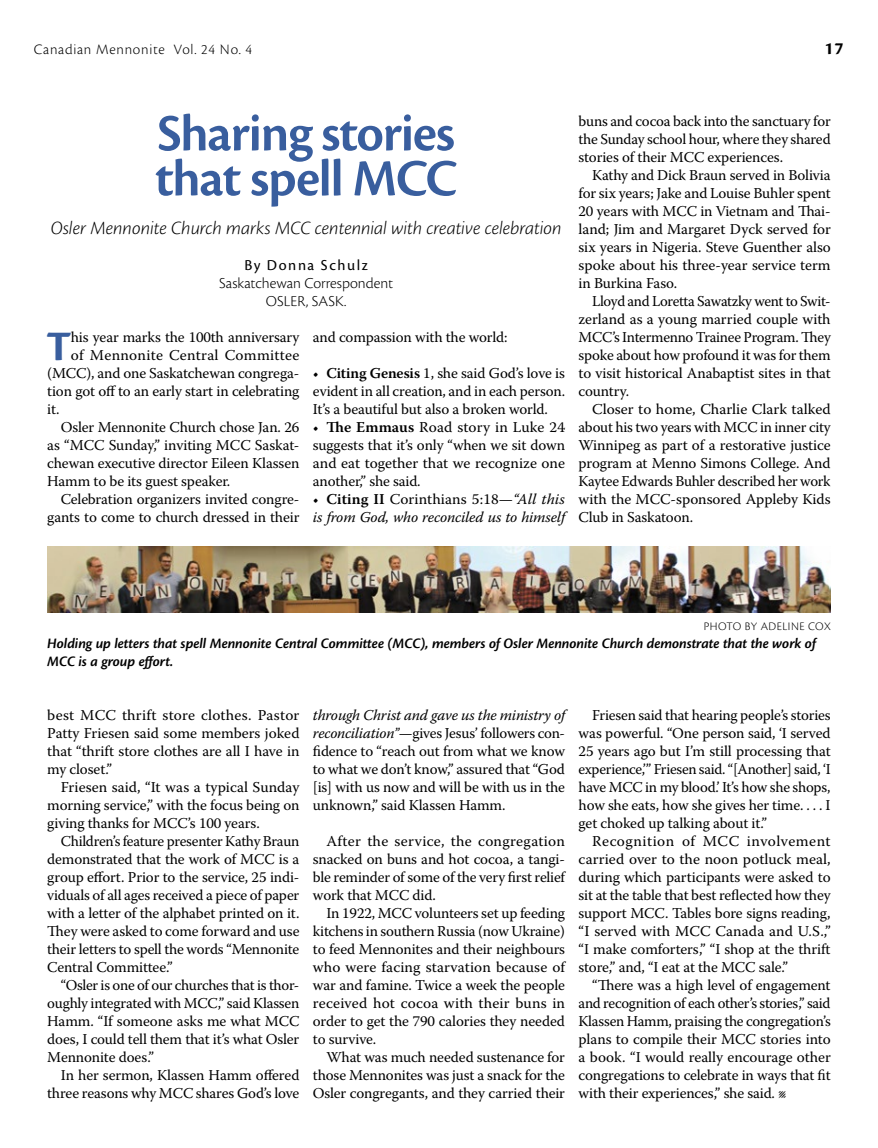
<style>
.page{position:relative;width:878px;height:1148px;background:#fff}
.page>*{position:absolute;margin:0;border:0;box-sizing:border-box;transform-origin:0 0}
.t1{font:600 54px/45px "Cronos Pro";color:#395e9e}
.t2{font:700 43.65px "Cronos Pro";color:#395e9e}
.t3{font:italic 300 19.5px "Cronos Pro";letter-spacing:-.005em;color:#000}
.t4{font:700 18px "Cronos Pro";color:#000}
.t5{font:300 15.75px/18px "Cronos Pro";letter-spacing:.005em;color:#000;text-align:center}
.t6{font:15.75px "Cronos Pro";letter-spacing:.105em;color:#000}
.t7{font:15px/18px "Warnock Pro";letter-spacing:-.01em;color:#000;text-align:justify}
.t8{font:italic 600 15px/18px "Cronos Pro";letter-spacing:-.005em;color:#000}
.t9{font:italic 15px/18px "Warnock Pro";letter-spacing:-.01em;color:#000}
.t10{font:300 15px "Cronos Pro";letter-spacing:.05em;color:#000}
.t11{font:15px "Warnock Pro";letter-spacing:.02em;color:#000}
.t12{font:300 12px "Cronos Pro";letter-spacing:.035em;color:#000}
.s1{font-weight:600}
.s2{font-style:normal}
.s3{font-weight:600;font-style:normal}
.s4{font-style:italic}
</style>
<div class="page">
<img style="left:47px;top:546px;width:783px;height:66px">
<p class="t10" style="left:34px;top:41px;width:220px">Canadian Mennonite Vol. 24 No. 4</p>
<p class="t4" style="left:824px;top:38px;width:20px">17</p>
<h1 class="t1" style="left:155px;top:111px;width:304px">Sharing stories that spell MCC</h1>
<h3 class="t3" style="left:51px;top:217px;width:512px">Osler Mennonite Church marks MCC centennial with creative celebration</h3>
<p class="t6" style="left:244px;top:256px;width:125px">By Donna Schulz</p>
<p class="t5" style="left:219px;top:274px;width:175px">Saskatchewan Correspondent<br>OSLER, SASK.</p>
<h2 class="t2" style="left:47px;top:321px;width:26px">T</h2>
<p class="t7" style="left:71px;top:328px;width:230px">his year marks the 100th anniversary</p>
<p class="t7" style="left:313px;top:328px;width:196px">and compassion with the world:</p>
<p class="t7" style="left:313px;top:364px;width:254px">• <span class="s1">Citing Genesis</span> 1, she said God’s love is evident in all creation, and in each person.<br>It’s a beautiful but also a broken world.</p>
<p class="t7" style="left:313px;top:418px;width:254px">• <span class="s1">The Emmaus</span> Road story in Luke 24 suggests that it’s only “when we sit down and eat together that we recognize one another,” she said.</p>
<p class="t9" style="left:313px;top:490px;width:254px"><span class="s2">•</span> <span class="s3">Citing II</span> <span class="s2">Corinthians 5:18—</span>“All this is from God, who reconciled us to himself</p>
<p class="t11" style="left:71px;top:346px;width:230px">of Mennonite Central Committee</p>
<p class="t7" style="left:47px;top:364px;width:253px">(MCC), and one Saskatchewan congrega-</p>
<p class="t7" style="left:47px;top:382px;width:253px">tion got off to an early start in celebrating</p>
<p class="t7" style="left:47px;top:400px;width:14px">it.</p>
<p class="t7" style="left:61px;top:418px;width:240px">Osler Mennonite Church chose Jan. 26</p>
<p class="t7" style="left:47px;top:436px;width:253px">as “MCC Sunday,” inviting MCC Saskat-</p>
<p class="t7" style="left:47px;top:454px;width:253px">chewan executive director Eileen Klassen</p>
<p class="t7" style="left:47px;top:472px;width:184px">Hamm to be its guest speaker.</p>
<p class="t7" style="left:61px;top:490px;width:240px">Celebration organizers invited congre-</p>
<p class="t7" style="left:47px;top:508px;width:254px">gants to come to church dressed in their</p>
<p class="t7" style="left:578px;top:112px;width:254px">buns and cocoa back into the sanctuary for the Sunday school hour, where they shared stories of their MCC experiences.</p>
<p class="t7" style="left:578px;top:166px;width:254px;text-indent:14px">Kathy and Dick Braun served in Bolivia for six years; Jake and Louise Buhler spent 20 years with MCC in Vietnam and Thai&shy;land; Jim and Margaret Dyck served for six years in Nigeria. Steve Guenther also spoke about his three-year service term in Burkina Faso.</p>
<p class="t7" style="left:578px;top:292px;width:254px;text-indent:14px">Lloyd and Loretta Sawatzky went to Swit&shy;zerland as a young married couple with MCC’s Intermenno Trainee Program. They spoke about how profound it was for them to visit historical Anabaptist sites in that country.</p>
<p class="t7" style="left:578px;top:400px;width:254px;text-indent:14px">Closer to home, Charlie Clark talked about his two years with MCC in inner city Winnipeg as part of a restorative justice program at Menno Simons College. And Kaytee Edwards Buhler described her work with the MCC-sponsored Appleby Kids Club in Saskatoon.</p>
<p class="t12" style="left:703px;top:619px;width:128px">PHOTO BY ADELINE COX</p>
<p class="t8" style="left:47px;top:635px;width:770px">Holding up letters that spell Mennonite Central Committee (MCC), members of Osler Mennonite Church demonstrate that the work of<br>MCC is a group effort.</p>
<p class="t7" style="left:47px;top:706px;width:254px">best MCC thrift store clothes. Pastor Patty Friesen said some members joked that “thrift store clothes are all I have in my closet.”</p>
<p class="t7" style="left:47px;top:778px;width:254px;text-indent:14px">Friesen said, “It was a typical Sunday morning service,” with the focus being on giving thanks for MCC’s 100 years.</p>
<p class="t7" style="left:47px;top:832px;width:254px;text-indent:14px">Children’s feature presenter Kathy Braun demonstrated that the work of MCC is a group effort. Prior to the service, 25 indi&shy;viduals of all ages received a piece of paper with a letter of the alphabet printed on it.<br>They were asked to come forward and use their letters to spell the words “Mennonite Central Committee.”</p>
<p class="t7" style="left:47px;top:976px;width:254px;text-indent:14px">“Osler is one of our churches that is thor&shy;oughly integrated with MCC,” said Klassen Hamm. “If someone asks me what MCC does, I could tell them that it’s what Osler Mennonite does.”</p>
<p class="t7" style="left:47px;top:1066px;width:254px;text-align:right">In her sermon, Klassen Hamm offered three reasons why MCC shares God’s love</p>
<p class="t7" style="left:313px;top:706px;width:254px"><span class="s4">through Christ and gave us the ministry of reconciliation”</span>—gives Jesus’ followers con&shy;fidence to “reach out from what we know to what we don’t know,” assured that “God [is] with us now and will be with us in the unknown,” said Klassen Hamm.</p>
<p class="t7" style="left:313px;top:832px;width:254px;text-indent:14px">After the service, the congregation snacked on buns and hot cocoa, a tangi&shy;ble reminder of some of the very first relief work that MCC did.</p>
<p class="t7" style="left:313px;top:904px;width:254px;text-indent:14px">In 1922, MCC volunteers set up feeding kitchens in southern Russia (now Ukraine) to feed Mennonites and their neighbours who were facing starvation because of war and famine. Twice a week the people received hot cocoa with their buns in order to get the 790 calories they needed to survive.</p>
<p class="t7" style="left:313px;top:1048px;width:253px;text-indent:14px">What was much needed sustenance for those Mennonites was just a snack for the Osler congregants, and they carried their</p>
<p class="t7" style="left:578px;top:706px;width:254px;text-indent:14px">Friesen said that hearing people’s stories was powerful. “One person said, ‘I served 25 years ago but I’m still processing that experience,’” Friesen said. “[Another] said, ‘I have MCC in my blood.’ It’s how she shops, how she eats, how she gives her time. . . . I get choked up talking about it.”</p>
<p class="t7" style="left:578px;top:832px;width:254px;text-indent:14px">Recognition of MCC involvement carried over to the noon potluck meal, during which participants were asked to sit at the table that best reflected how they support MCC. Tables bore signs reading, “I served with MCC Canada and U.S.,” “I make comforters,” “I shop at the thrift store,” and, “I eat at the MCC sale.”</p>
<p class="t7" style="left:578px;top:976px;width:254px;text-indent:14px">“There was a high level of engagement and recognition of each other’s stories,” said Klassen Hamm, praising the congregation’s plans to compile their MCC stories into a book. “I would really encourage other congregations to celebrate in ways that fit with their experiences,” she said. l</p>
</div>
